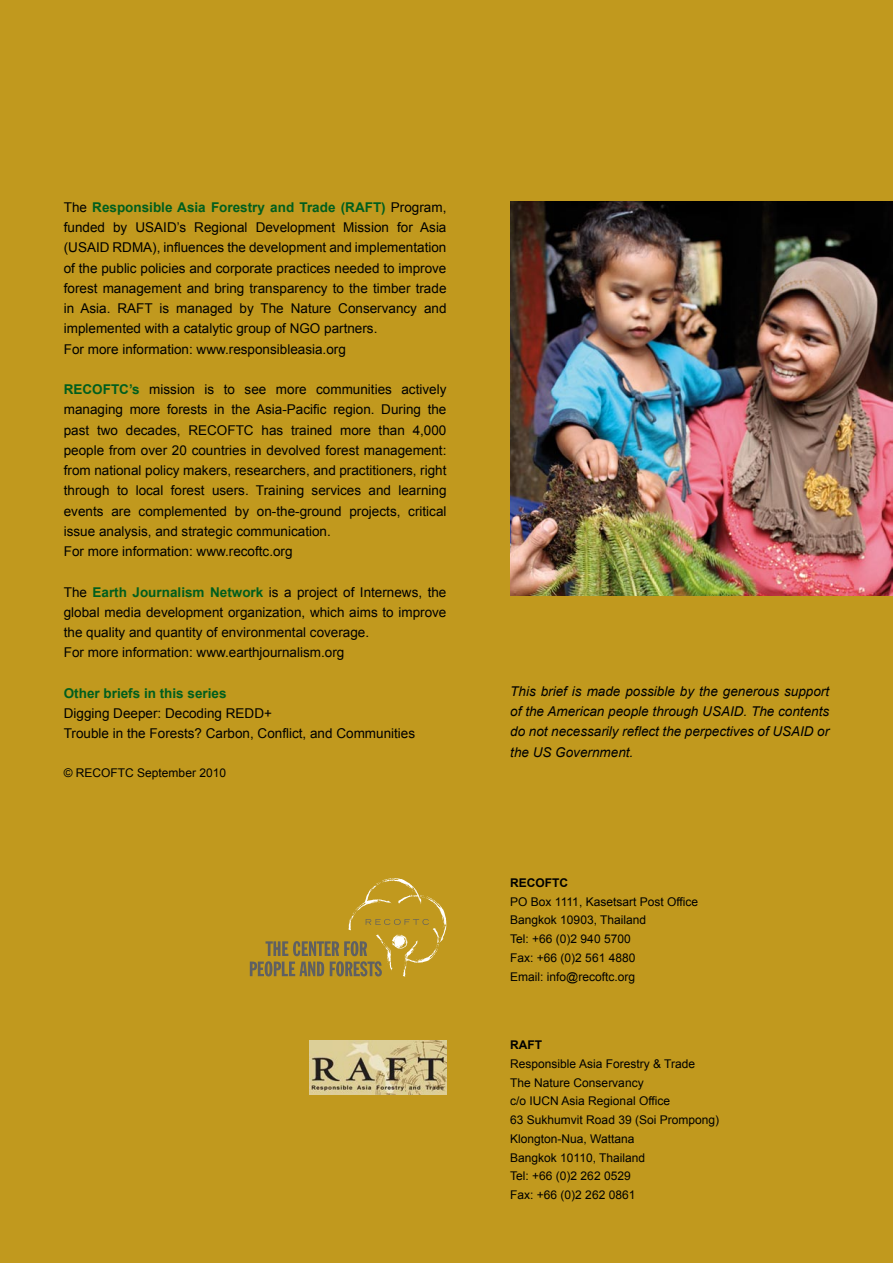
<style>
.page{position:relative;width:893px;height:1263px;background:#c1991e}
.page>*{position:absolute;margin:0;border:0;box-sizing:border-box;transform-origin:0 0}
.t1{font:13.5px/20.2px "Arial";color:#000}
.t2{font:italic 13.5px/20.2px "Arial";color:#000;text-align:justify}
.t3{font:700 13.5px "Arial";color:#005e1d}
.t4{font:12px/18.8px "Arial";color:#000}
.t5{font:700 12px "Arial";color:#000}
.s1{font-weight:700;color:#005e1d}
</style>
<div class="page">
<img style="left:510px;top:202px;width:383px;height:393px">
<svg style="left:250px;top:878px;width:196px;height:98px"></svg>
<img style="left:309px;top:1040px;width:137px;height:54px">
<p class="t1" style="left:64px;top:197px;width:384px">The <span class="s1">Responsible Asia Forestry and Trade (RAFT)</span> Program, funded by USAID’s Regional Development Mission for Asia (USAID RDMA), influences the development and implementation of the public policies and corporate practices needed to improve forest management and bring transparency to the timber trade in Asia. RAFT is managed by The Nature Conservancy and implemented with a catalytic group of NGO partners.<br>For more information: www.responsibleasia.org</p>
<p class="t1" style="left:64px;top:379px;width:384px"><span class="s1">RECOFTC’s</span> mission is to see more communities actively managing more forests in the Asia-Pacific region. During the past two decades, RECOFTC has trained more than 4,000 people from over 20 countries in devolved forest management: from national policy makers, researchers, and practitioners, right through to local forest users. Training services and learning events are complemented by on-the-ground projects, critical issue analysis, and strategic communication.<br>For more information: www.recoftc.org</p>
<p class="t1" style="left:64px;top:582px;width:384px">The <span class="s1">Earth Journalism Network</span> is a project of Internews, the global media development organization, which aims to improve the quality and quantity of environmental coverage.<br>For more information: www.earthjournalism.org</p>
<p class="t3" style="left:64px;top:684px;width:164px">Other briefs in this series</p>
<p class="t1" style="left:64px;top:703px;width:353px">Digging Deeper: Decoding REDD+<br>Trouble in the Forests? Carbon, Conflict, and Communities</p>
<p class="t4" style="left:64px;top:764px;width:164px">© RECOFTC September 2010</p>
<p class="t2" style="left:510px;top:681px;width:320px">This brief is made possible by the generous support of the American people through USAID. The contents do not necessarily reflect the perpectives of USAID or the US Government.</p>
<p class="t5" style="left:510px;top:875px;width:59px">RECOFTC</p>
<p class="t4" style="left:510px;top:892px;width:189px">PO Box 1111, Kasetsart Post Office<br>Bangkok 10903, Thailand<br>Tel: +66 (0)2 940 5700<br>Fax: +66 (0)2 561 4880<br>Email: info@recoftc.org</p>
<p class="t5" style="left:510px;top:1037px;width:33px">RAFT</p>
<p class="t4" style="left:510px;top:1054px;width:210px">Responsible Asia Forestry &amp; Trade<br>The Nature Conservancy<br>c/o IUCN Asia Regional Office<br>63 Sukhumvit Road 39 (Soi Prompong)<br>Klongton-Nua, Wattana<br>Bangkok 10110, Thailand<br>Tel: +66 (0)2 262 0529<br>Fax: +66 (0)2 262 0861</p>
</div>
